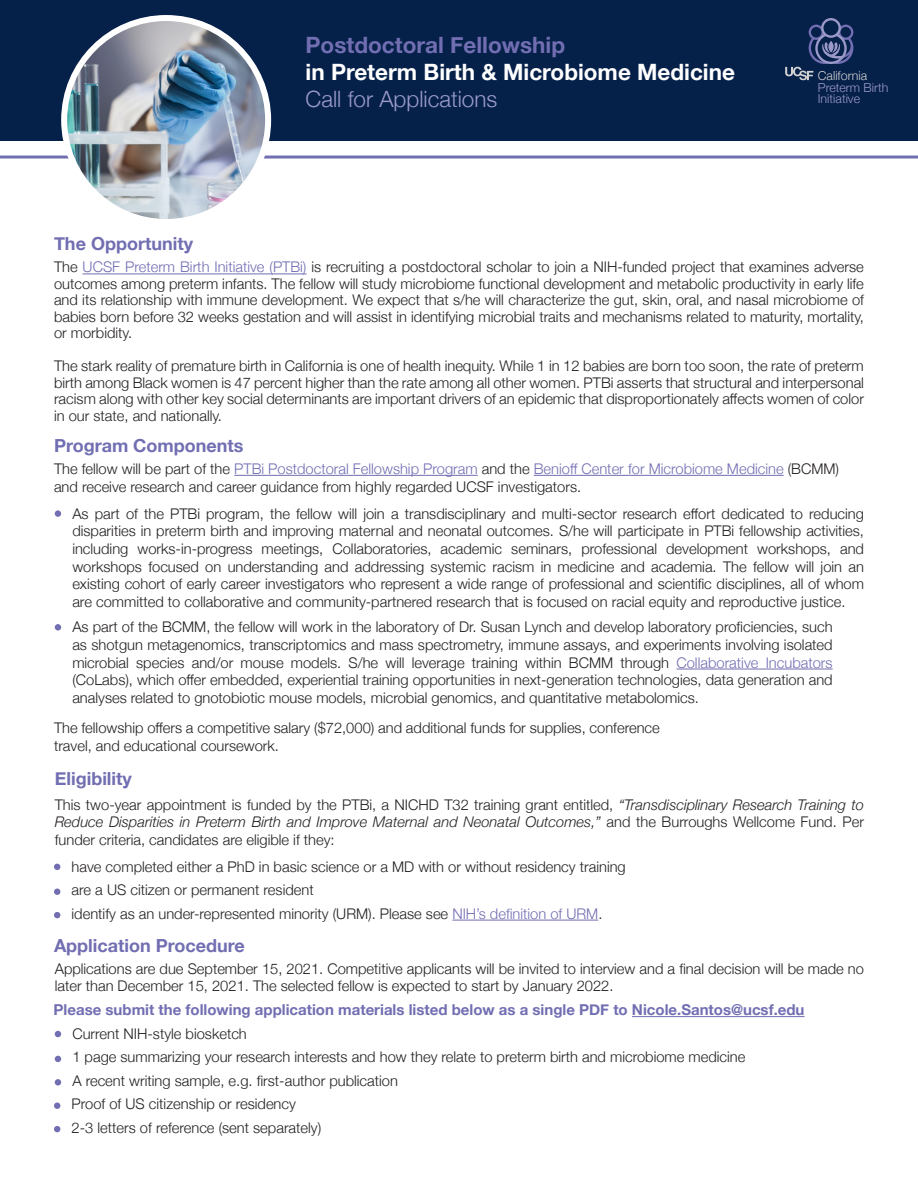
<style>
.page{position:relative;width:918px;height:1188px;background:#fff}
.page>*{position:absolute;margin:0;border:0;box-sizing:border-box;transform-origin:0 0}
.t1{font:700 22.5px "Helvetica Neue";color:#fff}
.t2{font:700 22.5px "Helvetica Neue";color:#716eb2}
.t3{font:300 22.5px "Helvetica Neue";color:#9a9ac9}
.t4{font:700 18px "Helvetica Neue";color:#716eb2}
.t5{font:700 15px "Helvetica Neue";color:#716eb2}
.t6{font:300 14.7px/17.7px "Helvetica Neue";color:#231f20;text-align:justify}
.t7{font:300 12.45px/11.9px "Helvetica Neue";color:#9b99c8}
.s1{color:#d2d3d2}
.s2{color:#716eb2}
.s3{font-style:italic}
</style>
<div class="page">
<div style="left:0;top:0;width:918px;height:141px;background:#052049"></div>
<hr style="left:0;top:156px;width:918px;height:3px;background:#716eb2">
<svg style="left:785px;top:18px;width:68px;height:62px"></svg>
<img style="left:64px;top:18px;width:204px;height:204px;border-radius:102px">
<div style="left:61px;top:15px;width:210px;height:210px;border:6px solid #fff;border-radius:50%"></div>
<hr style="left:83px;top:274px;width:224px;height:1px;background:#716eb2">
<hr style="left:234px;top:475px;width:244px;height:1px;background:#716eb2">
<hr style="left:534px;top:475px;width:250px;height:1px;background:#716eb2">
<div style="left:55px;top:510px;width:6px;height:7px;background:#716eb2;border-radius:50%"></div>
<div style="left:55px;top:624px;width:6px;height:7px;background:#716eb2;border-radius:50%"></div>
<hr style="left:676px;top:669px;width:157px;height:1px;background:#716eb2">
<svg style="left:54px;top:864px;width:6px;height:6px"></svg>
<svg style="left:54px;top:889px;width:6px;height:6px"></svg>
<svg style="left:54px;top:912px;width:6px;height:6px"></svg>
<hr style="left:452px;top:920px;width:146px;height:1px;background:#716eb2">
<svg style="left:55px;top:1031px;width:6px;height:6px"></svg>
<svg style="left:55px;top:1056px;width:6px;height:6px"></svg>
<div style="left:55px;top:1079px;width:6px;height:7px;background:#716eb2;border-radius:50%"></div>
<svg style="left:54px;top:1103px;width:6px;height:6px"></svg>
<svg style="left:54px;top:1126px;width:6px;height:6px"></svg>
<hr style="left:632px;top:1016px;width:173px;height:1px;background:#716eb2">
<p class="t2" style="left:306px;top:28px;width:261px">Postdoctoral Fellowship</p>
<p class="t1" style="left:306px;top:55px;width:431px">in Preterm Birth &amp; Microbiome Medicine</p>
<p class="t3" style="left:306px;top:81px;width:193px">Call for Applications</p>
<p class="t7" style="left:818px;top:68px;width:72px"><span class="s1">California<br></span>Preterm Birth<br>Initiative</p>
<p class="t4" style="left:54px;top:230px;width:141px">The Opportunity</p>
<p class="t6" style="left:54px;top:258px;width:812px;line-height:16.5px">The <span class="s2">UCSF Preterm Birth Initiative (PTBi)</span> is recruiting a postdoctoral scholar to join a NIH-funded project that examines adverse outcomes among preterm infants. The fellow will study microbiome functional development and metabolic productivity in early life and its relationship with immune development. We expect that s/he will characterize the gut, skin, oral, and nasal microbiome of babies born before 32 weeks gestation and will assist in identifying microbial traits and mechanisms related to maturity, mortality, or morbidity.</p>
<p class="t6" style="left:54px;top:357px;width:812px;line-height:16.5px">The stark reality of premature birth in California is one of health inequity. While 1 in 12 babies are born too soon, the rate of preterm birth among Black women is 47 percent higher than the rate among all other women. PTBi asserts that structural and interpersonal racism along with other key social determinants are important drivers of an epidemic that disproportionately affects women of color in our state, and nationally.</p>
<p class="t4" style="left:54px;top:431px;width:191px">Program Components</p>
<p class="t6" style="left:54px;top:459px;width:787px">The fellow will be part of the <span class="s2">PTBi Postdoctoral Fellowship Program</span> and the <span class="s2">Benioff Center for Microbiome Medicine</span> (BCMM) and receive research and career guidance from highly regarded UCSF investigators.</p>
<p class="t6" style="left:72px;top:503px;width:793px">As part of the PTBi program, the fellow will join a transdisciplinary and multi-sector research effort dedicated to reducing disparities in preterm birth and improving maternal and neonatal outcomes. S/he will participate in PTBi fellowship activities, including works-in-progress meetings, Collaboratories, academic seminars, professional development workshops, and workshops focused on understanding and addressing systemic racism in medicine and academia. The fellow will join an existing cohort of early career investigators who represent a wide range of professional and scientific disciplines, all of whom are committed to collaborative and community-partnered research that is focused on racial equity and reproductive justice.</p>
<p class="t6" style="left:72px;top:617px;width:762px">As part of the BCMM, the fellow will work in the laboratory of Dr. Susan Lynch and develop laboratory proficiencies, such as shotgun metagenomics, transcriptomics and mass spectrometry, immune assays, and experiments involving isolated microbial species and/or mouse models. S/he will leverage training within BCMM through <span class="s2">Collaborative Incubators </span>(CoLabs), which offer embedded, experiential training opportunities in next-generation technologies, data generation and analyses related to gnotobiotic mouse models, microbial genomics, and quantitative metabolomics.</p>
<p class="t6" style="left:54px;top:718px;width:607px">The fellowship offers a competitive salary ($72,000) and additional funds for supplies, conference travel, and educational coursework.</p>
<p class="t4" style="left:55px;top:765px;width:79px">Eligibility</p>
<p class="t6" style="left:55px;top:795px;width:811px">This two-year appointment is funded by the PTBi, a NICHD T32 training grant entitled, <span class="s3">“Transdisciplinary Research Training to Reduce Disparities in Preterm Birth and Improve Maternal and Neonatal Outcomes,”</span> and the Burroughs Wellcome Fund. Per funder criteria, candidates are eligible if they:</p>
<p class="t6" style="left:72px;top:857px;width:556px">have completed either a PhD in basic science or a MD with or without residency training</p>
<p class="t6" style="left:72px;top:880px;width:244px">are a US citizen or permanent resident</p>
<p class="t6" style="left:72px;top:903px;width:532px">identify as an under-represented minority (URM). Please see <span class="s2">NIH’s definition of URM</span>.</p>
<p class="t4" style="left:54px;top:931px;width:192px">Application Procedure</p>
<p class="t6" style="left:55px;top:959px;width:811px">Applications are due September 15, 2021. Competitive applicants will be invited to interview and a final decision will be made no later than December 15, 2021. The selected fellow is expected to start by January 2022.</p>
<p class="t6" style="left:72px;top:1024px;width:176px">Current NIH-style biosketch</p>
<p class="t6" style="left:72px;top:1047px;width:675px">1 page summarizing your research interests and how they relate to preterm birth and microbiome medicine</p>
<p class="t6" style="left:72px;top:1071px;width:327px">A recent writing sample, e.g. first-author publication</p>
<p class="t6" style="left:72px;top:1094px;width:226px">Proof of US citizenship or residency</p>
<p class="t6" style="left:72px;top:1117px;width:251px">2-3 letters of reference (sent separately)</p>
<p class="t5" style="left:54px;top:998px;width:752px">Please submit the following application materials listed below as a single PDF to Nicole.Santos@ucsf.edu</p>
</div>
